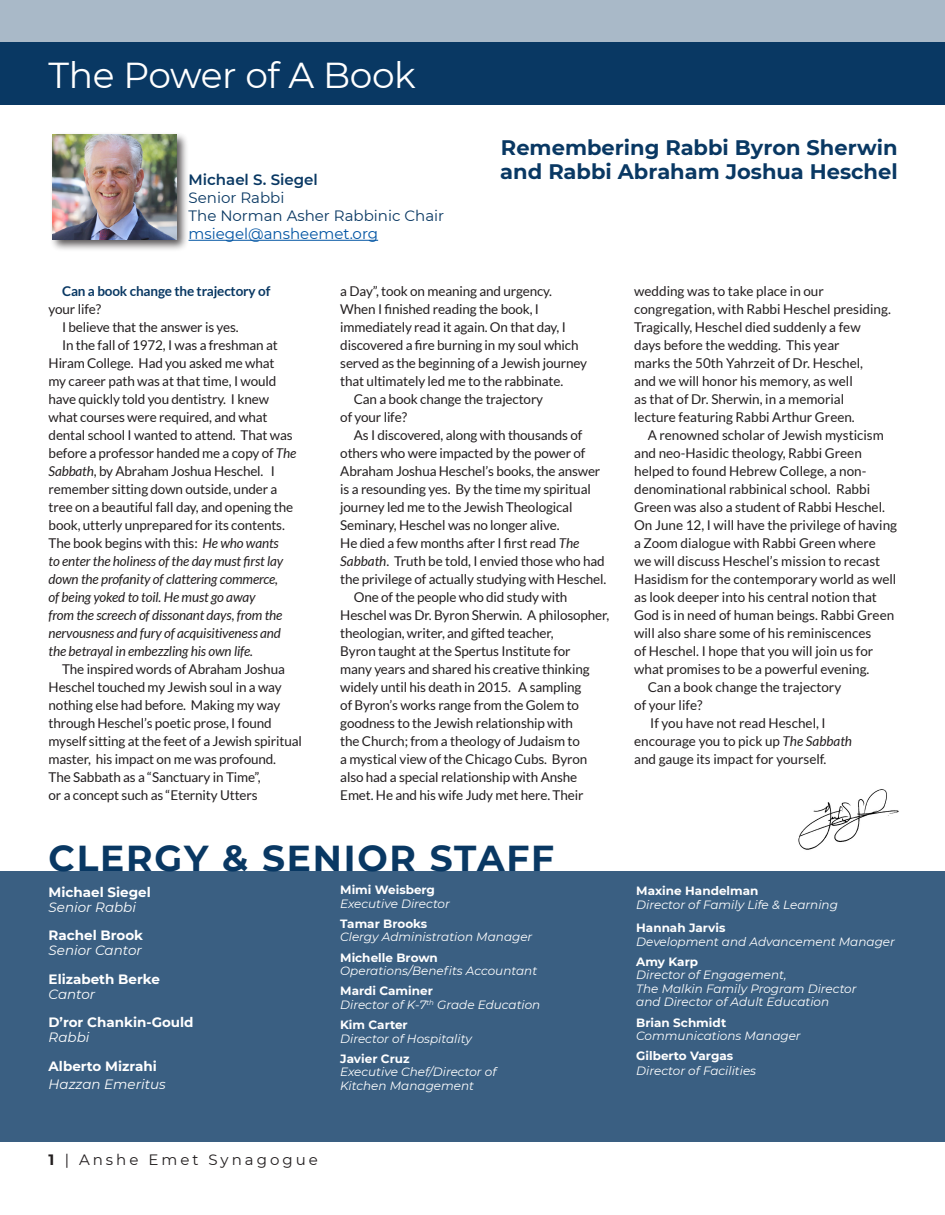
<style>
.page{position:relative;width:945px;height:1215px;background:#fff}
.page>*{position:absolute;margin:0;border:0;box-sizing:border-box;transform-origin:0 0}
.t1{font:700 36px "Montserrat";letter-spacing:.05em;color:#093863}
.t2{font:36px "Montserrat";letter-spacing:-.01em;color:#fff}
.t3{font:700 21px/24px "Montserrat";color:#093863}
.t4{font:15px/18px "Montserrat";color:#093863}
.t5{font:15px "Montserrat";letter-spacing:.2em;color:#231f20}
.t6{font:600 15px "Montserrat";color:#093863}
.t7{font:13.5px/18px "Lato";letter-spacing:-.01em;color:#231f20}
.t8{font:700 13.5px/15px "Montserrat";color:#fff}
.t9{font:700 13.5px/18px "Lato";letter-spacing:-.01em;color:#093863}
.t10{font:italic 13.5px/15px "Montserrat";color:#fff}
.t11{font:italic 12px/13.5px "Montserrat";color:#fff}
.s1{color:#0054a3}
.s2{font-weight:400;color:#231f20}
.s3{font-style:italic}
.s4{font-weight:400;font-style:italic}
.s5{font-weight:700;font-style:normal}
.s6{font-weight:700}
</style>
<div class="page">
<div style="left:0;top:0;width:945px;height:78px;background:#a9b9c8"></div>
<hr style="left:189px;top:240px;width:189px;height:1px;background:#0054a3">
<div style="left:49px;top:131px;width:140px;height:121px;background:#231f20;opacity:.75"></div>
<img style="left:52px;top:134px;width:125px;height:105px">
<img style="left:798px;top:789px;width:101px;height:61px">
<div style="left:0;top:42px;width:944px;height:62px;background:#093863"></div>
<div style="left:0;top:871px;width:945px;height:270px;background:#3a5f82"></div>
<p class="t2" style="left:49px;top:50px;width:369px">The Power of A Book</p>
<p class="t6" style="left:189px;top:169px;width:131px">Michael S. Siegel</p>
<p class="t4" style="left:189px;top:188px;width:257px">Senior Rabbi<br>The Norman Asher Rabbinic Chair <span class="s1">msiegel@ansheemet.org</span></p>
<p class="t3" style="left:500px;top:135px;width:399px">Remembering Rabbi Byron Sherwin and Rabbi Abraham Joshua Heschel</p>
<p class="t9" style="left:49px;top:281px;width:223px;text-indent:14px">Can a book change the trajectory of <span class="s2">your life?</span></p>
<p class="t7" style="left:62px;top:318px;width:178px">I believe that the answer is yes.</p>
<p class="t7" style="left:49px;top:336px;width:249px;text-indent:14px">In the fall of 1972, I was a freshman at Hiram College. Had you asked me what<br>my career path was at that time, I would have quickly told you dentistry. I knew what courses were required, and what dental school I wanted to attend. That was before a professor handed me a copy of <span class="s3">The Sabbath</span>, by Abraham Joshua Heschel. I remember sitting down outside, under a tree on a beautiful fall day, and opening the book, utterly unprepared for its contents.<br>The book begins with this: <span class="s3">He who wants<br>to enter the holiness of the day must first lay down the profanity of clattering commerce,<br>of being yoked to toil. He must go away<br>from the screech of dissonant days, from the nervousness and fury of acquisitiveness and the betrayal in embezzling his own life.</span></p>
<p class="t7" style="left:49px;top:660px;width:255px;text-indent:14px">The inspired words of Abraham Joshua Heschel touched my Jewish soul in a way nothing else had before. Making my way through Heschel’s poetic prose, I found myself sitting at the feet of a Jewish spiritual master, his impact on me was profound.<br>The Sabbath as a “Sanctuary in Time”,<br>or a concept such as “Eternity Utters</p>
<p class="t7" style="left:340px;top:282px;width:248px">a Day”, took on meaning and urgency.<br>When I finished reading the book, I immediately read it again. On that day, I discovered a fire burning in my soul which served as the beginning of a Jewish journey that ultimately led me to the rabbinate.</p>
<p class="t7" style="left:340px;top:390px;width:204px;text-indent:14px">Can a book change the trajectory of your life?</p>
<p class="t7" style="left:340px;top:426px;width:267px;text-indent:14px">As I discovered, along with thousands of others who were impacted by the power of Abraham Joshua Heschel’s books, the answer is a resounding yes. By the time my spiritual journey led me to the Jewish Theological Seminary, Heschel was no longer alive.<br>He died a few months after I first read <span class="s3">The Sabbath</span>. Truth be told, I envied those who had the privilege of actually studying with Heschel.</p>
<p class="t7" style="left:340px;top:588px;width:271px;text-indent:14px">One of the people who did study with Heschel was Dr. Byron Sherwin. A philosopher, theologian, writer, and gifted teacher,<br>Byron taught at the Spertus Institute for<br>many years and shared his creative thinking widely until his death in 2015. A sampling<br>of Byron’s works range from the Golem to goodness to the Jewish relationship with<br>the Church; from a theology of Judaism to<br>a mystical view of the Chicago Cubs. Byron also had a special relationship with Anshe Emet. He and his wife Judy met here. Their</p>
<p class="t1" style="left:49px;top:832px;width:507px">CLERGY &amp; SENIOR STAFF</p>
<p class="t8" style="left:49px;top:884px;width:104px">Michael Siegel<br><span class="s4">Senior Rabbi</span></p>
<p class="t10" style="left:49px;top:928px;width:96px"><span class="s5">Rachel Brook<br></span>Senior Cantor</p>
<p class="t8" style="left:49px;top:971px;width:113px">Elizabeth Berke<br><span class="s4">Cantor</span></p>
<p class="t8" style="left:49px;top:1014px;width:146px">D’ror Chankin-Gould</p>
<p class="t10" style="left:49px;top:1030px;width:42px">Rabbi</p>
<p class="t8" style="left:49px;top:1056px;width:119px;line-height:18px">Alberto Mizrahi<br><span class="s4">Hazzan Emeritus</span></p>
<p class="t11" style="left:340px;top:883px;width:111px"><span class="s5">Mimi Weisberg<br></span>Executive Director</p>
<p class="t11" style="left:340px;top:916px;width:194px"><span class="s5">Tamar Brooks<br></span>Clergy Administration Manager</p>
<p class="t11" style="left:340px;top:950px;width:199px"><span class="s5">Michelle Brown<br></span>Operations/Benefits Accountant</p>
<p class="t11" style="left:340px;top:984px;width:202px"><span class="s5">Mardi Caminer<br></span>Director of K-7<sup>th</sup> Grade Education</p>
<p class="t11" style="left:340px;top:1018px;width:133px"><span class="s5">Kim Carter<br></span>Director of Hospitality</p>
<p class="t11" style="left:340px;top:1051px;width:158px"><span class="s5">Javier Cruz<br></span>Executive Chef/Director of<br>Kitchen Management</p>
<p class="t5" style="left:49px;top:1150px;width:271px"><span class="s6">1</span> | Anshe Emet Synagogue</p>
<p class="t7" style="left:634px;top:282px;width:258px">wedding was to take place in our congregation, with Rabbi Heschel presiding.<br>Tragically, Heschel died suddenly a few days before the wedding. This year<br>marks the 50th Yahrzeit of Dr. Heschel,<br>and we will honor his memory, as well<br>as that of Dr. Sherwin, in a memorial<br>lecture featuring Rabbi Arthur Green.</p>
<p class="t7" style="left:634px;top:426px;width:264px;text-indent:14px">A renowned scholar of Jewish mysticism and neo-Hasidic theology, Rabbi Green helped to found Hebrew College, a non&shy;denominational rabbinical school. Rabbi Green was also a student of Rabbi Heschel.<br>On June 12, I will have the privilege of having a Zoom dialogue with Rabbi Green where<br>we will discuss Heschel’s mission to recast Hasidism for the contemporary world as well as look deeper into his central notion that God is in need of human beings. Rabbi Green will also share some of his reminiscences<br>of Heschel. I hope that you will join us for what promises to be a powerful evening.</p>
<p class="t7" style="left:634px;top:678px;width:209px;text-indent:14px">Can a book change the trajectory of your life?</p>
<p class="t7" style="left:634px;top:714px;width:219px;text-indent:16px">If you have not read Heschel, I encourage you to pick up <span class="s3">The Sabbath </span>and gauge its impact for yourself.</p>
<p class="t11" style="left:636px;top:884px;width:203px"><span class="s5">Maxine Handelman<br></span>Director of Family Life &amp; Learning</p>
<p class="t11" style="left:636px;top:921px;width:260px"><span class="s5">Hannah Jarvis<br></span>Development and Advancement Manager</p>
<p class="t11" style="left:636px;top:954px;width:222px"><span class="s5">Amy Karp<br></span>Director of Engagement,<br>The Malkin Family Program Director and Director of Adult Education</p>
<p class="t11" style="left:636px;top:1015px;width:166px"><span class="s5">Brian Schmidt<br></span>Communications Manager</p>
<p class="t11" style="left:636px;top:1048px;width:121px;line-height:15px"><span class="s5">Gilberto Vargas<br></span>Director of Facilities</p>
</div>
